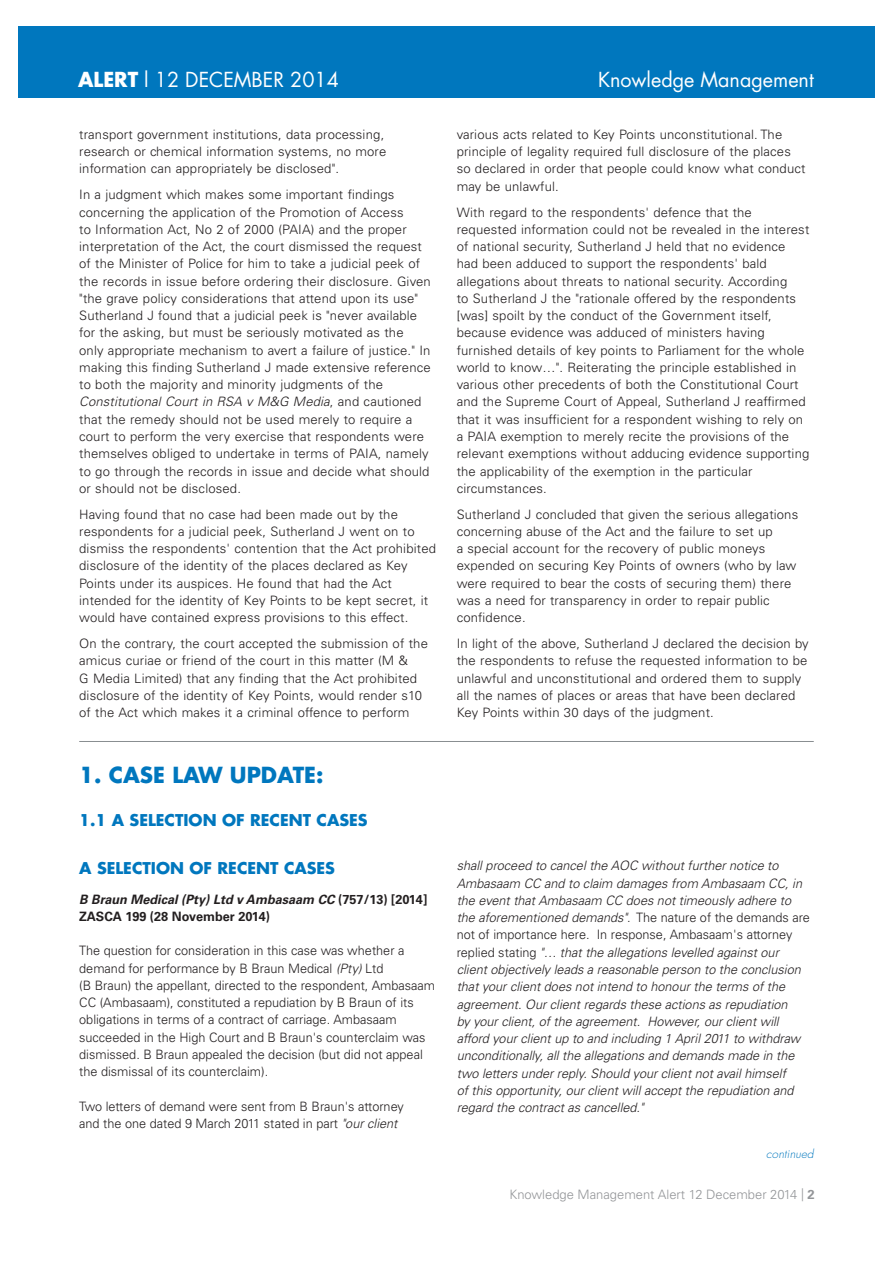
<style>
.page{position:relative;width:893px;height:1263px;background:#fff}
.page>*{position:absolute;margin:0;border:0;box-sizing:border-box;transform-origin:0 0}
.t1{font:700 21.6px "Futura Std";color:#0077be}
.t2{font:20.1px "Futura Std";color:#fff}
.t3{font:700 15.9px "Futura Std";color:#0077be}
.t4{font:300 12.9px/17.2px "Univers LT Std";letter-spacing:.01em;color:#231f20}
.t5{font:italic 300 12.9px/17.2px "Univers LT Std";color:#231f20}
.t6{font:700 12.9px/17.2px "Univers LT Std";color:#231f20}
.t7{font:300 12.9px "Univers LT Std";color:#939598}
.t8{font:italic 300 11.55px "Futura Std";letter-spacing:.01em;color:#0077be}
.s1{font-weight:700}
.s2{font-style:italic}
.s3{font-style:normal}
</style>
<div class="page">
<div style="left:18px;top:26px;width:856px;height:71px;background:#0077be"></div>
<hr style="left:79px;top:741px;width:734px;height:1px;background:#888d90">
<h2 class="t2" style="left:78px;top:70px;width:262px"><span class="s1">ALERT</span> l 12 DECEMBER 2014</h2>
<h2 class="t2" style="left:598px;top:70px;width:217px">Knowledge Management</h2>
<p class="t4" style="left:79px;top:126px;width:308px">transport government institutions, data processing, research or chemical information systems, no more information can appropriately be disclosed".</p>
<p class="t4" style="left:79px;top:187px;width:353px">In a judgment which makes some important findings concerning the application of the Promotion of Access<br>to Information Act, No 2 of 2000 (PAIA) and the proper interpretation of the Act, the court dismissed the request of the Minister of Police for him to take a judicial peek of the records in issue before ordering their disclosure. Given "the grave policy considerations that attend upon its use" Sutherland J found that a judicial peek is "never available for the asking, but must be seriously motivated as the only appropriate mechanism to avert a failure of justice." In making this finding Sutherland J made extensive reference to both the majority and minority judgments of the <span class="s2">Constitutional Court in RSA v M&amp;G Media</span>, and cautioned that the remedy should not be used merely to require a court to perform the very exercise that respondents were themselves obliged to undertake in terms of PAIA, namely to go through the records in issue and decide what should or should not be disclosed.</p>
<p class="t4" style="left:79px;top:506px;width:358px">Having found that no case had been made out by the respondents for a judicial peek, Sutherland J went on to dismiss the respondents' contention that the Act prohibited disclosure of the identity of the places declared as Key Points under its auspices. He found that had the Act intended for the identity of Key Points to be kept secret, it would have contained express provisions to this effect.</p>
<p class="t4" style="left:79px;top:636px;width:350px">On the contrary, the court accepted the submission of the amicus curiae or friend of the court in this matter (M &amp;<br>G Media Limited) that any finding that the Act prohibited disclosure of the identity of Key Points, would render s10 of the Act which makes it a criminal offence to perform</p>
<p class="t4" style="left:456px;top:126px;width:350px">various acts related to Key Points unconstitutional. The principle of legality required full disclosure of the places so declared in order that people could know what conduct may be unlawful.</p>
<p class="t4" style="left:456px;top:204px;width:354px">With regard to the respondents' defence that the requested information could not be revealed in the interest of national security, Sutherland J held that no evidence had been adduced to support the respondents' bald allegations about threats to national security. According<br>to Sutherland J the "rationale offered by the respondents [was] spoilt by the conduct of the Government itself, because evidence was adduced of ministers having furnished details of key points to Parliament for the whole world to know…". Reiterating the principle established in various other precedents of both the Constitutional Court and the Supreme Court of Appeal, Sutherland J reaffirmed that it was insufficient for a respondent wishing to rely on a PAIA exemption to merely recite the provisions of the relevant exemptions without adducing evidence supporting the applicability of the exemption in the particular circumstances.</p>
<p class="t4" style="left:456px;top:506px;width:343px">Sutherland J concluded that given the serious allegations concerning abuse of the Act and the failure to set up<br>a special account for the recovery of public moneys expended on securing Key Points of owners (who by law were required to bear the costs of securing them) there was a need for transparency in order to repair public confidence.</p>
<p class="t4" style="left:456px;top:636px;width:353px">In light of the above, Sutherland J declared the decision by the respondents to refuse the requested information to be unlawful and unconstitutional and ordered them to supply all the names of places or areas that have been declared Key Points within 30 days of the judgment.</p>
<h1 class="t1" style="left:79px;top:765px;width:246px">1. CASE LAW UPDATE:</h1>
<p class="t3" style="left:79px;top:813px;width:290px">1.1 A SELECTION OF RECENT CASES</p>
<p class="t3" style="left:79px;top:861px;width:257px">A SELECTION OF RECENT CASES</p>
<p class="t6" style="left:79px;top:891px;width:349px"><span class="s2">B Braun Medical (Pty) Ltd v Ambasaam CC</span> (757/13) [2014]<br>ZASCA 199 (28 November 2014)</p>
<p class="t4" style="left:79px;top:943px;width:357px">The question for consideration in this case was whether a demand for performance by B Braun Medical <span class="s2">(Pty)</span> Ltd<br>(B Braun) the appellant, directed to the respondent, Ambasaam CC (Ambasaam), constituted a repudiation by B Braun of its obligations in terms of a contract of carriage. Ambasaam succeeded in the High Court and B Braun's counterclaim was dismissed. B Braun appealed the decision (but did not appeal the dismissal of its counterclaim).</p>
<p class="t4" style="left:79px;top:1098px;width:326px">Two letters of demand were sent from B Braun's attorney and the one dated 9 March 2011 stated in part <span class="s2">"our client</span></p>
<p class="t5" style="left:456px;top:858px;width:355px">shall proceed to cancel the AOC without further notice to Ambasaam CC and to claim damages from Ambasaam CC, in the event that Ambasaam CC does not timeously adhere to the aforementioned demands"<span class="s3">. The nature of the demands are not of importance here. In response, Ambasaam's attorney replied stating</span> "… that the allegations levelled against our client objectively leads a reasonable person to the conclusion that your client does not intend to honour the terms of the agreement. Our client regards these actions as repudiation<br>by your client, of the agreement. However, our client will afford your client up to and including 1 April 2011 to withdraw unconditionally, all the allegations and demands made in the two letters under reply. Should your client not avail himself<br>of this opportunity, our client will accept the repudiation and regard the contract as cancelled."</p>
<p class="t8" style="left:766px;top:1148px;width:49px">continued</p>
<p class="t7" style="left:509px;top:1188px;width:307px">Knowledge Management Alert 12 December 2014 | <span class="s1">2</span></p>
</div>
